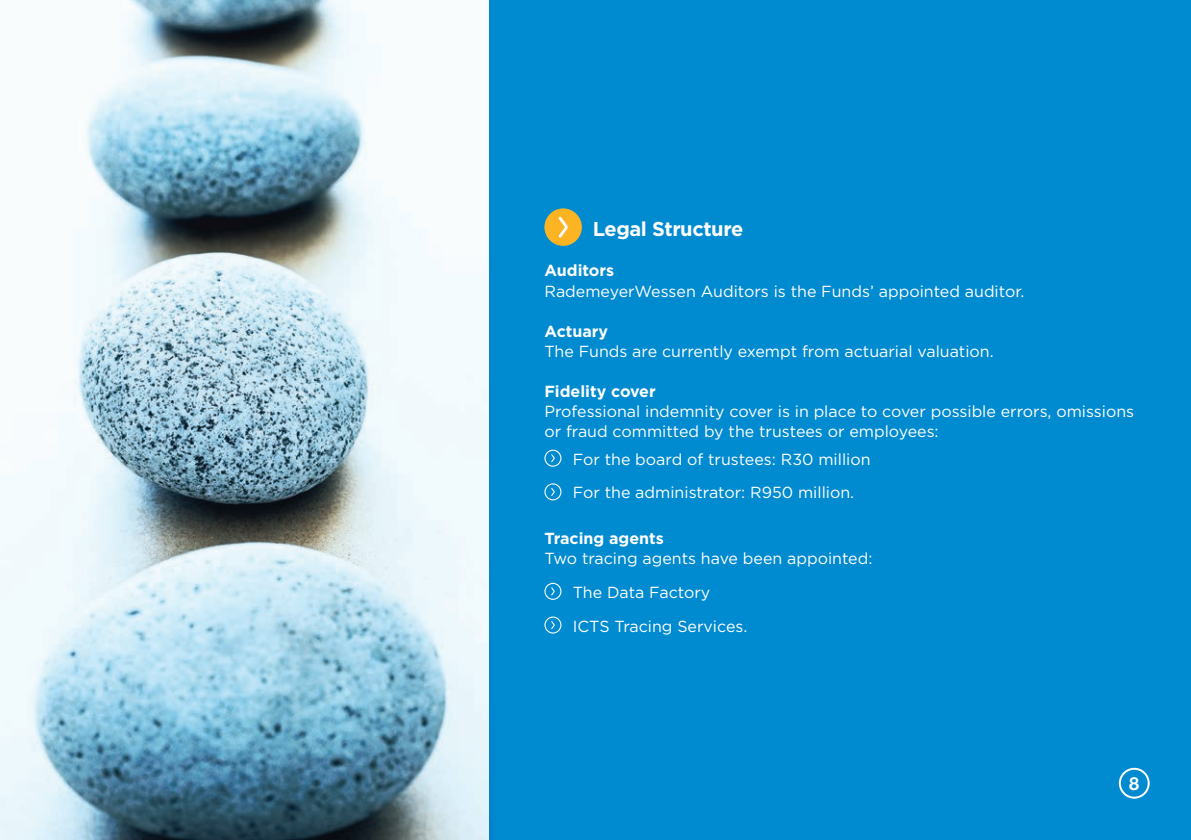
<style>
.page{position:relative;width:1191px;height:840px;background:#fff}
.page>*{position:absolute;margin:0;border:0;box-sizing:border-box;transform-origin:0 0}
.t1{font:700 20px "Gotham";letter-spacing:-.02em;color:#fff}
.t2{font:700 18px "Helvetica Neue LT Std";color:#fff}
.t3{font:16px/33.6px "Gotham";color:#fff}
.t4{font:700 16px "Gotham";color:#fff}
</style>
<div class="page">
<img style="left:0;top:0;width:489px;height:839px">
<div style="left:489px;top:0;width:702px;height:839px;background:#008ad0"></div>
<div style="left:544px;top:208px;width:38px;height:38px;background:#fcb423;border-radius:50%"></div>
<svg style="left:558px;top:217px;width:9px;height:20px"></svg>
<svg style="left:544px;top:449px;width:17px;height:17px"></svg>
<svg style="left:544px;top:483px;width:17px;height:17px"></svg>
<svg style="left:544px;top:582px;width:17px;height:17px"></svg>
<svg style="left:544px;top:616px;width:17px;height:17px"></svg>
<div style="left:1118px;top:767px;width:31px;height:31px;border:2px solid #fff;border-radius:50%"></div>
<p class="t1" style="left:592px;top:216px;width:152px">Legal Structure</p>
<p class="t4" style="left:544px;top:260px;width:71px">Auditors</p>
<p class="t3" style="left:544px;top:273px;width:481px">RademeyerWessen Auditors is the Funds’ appointed auditor.</p>
<p class="t4" style="left:544px;top:320px;width:65px">Actuary</p>
<p class="t3" style="left:544px;top:333px;width:451px">The Funds are currently exempt from actuarial valuation.</p>
<p class="t4" style="left:544px;top:380px;width:113px">Fidelity cover</p>
<p class="t3" style="left:544px;top:400px;width:591px;line-height:20px">Professional indemnity cover is in place to cover possible errors, omissions or fraud committed by the trustees or employees:</p>
<p class="t3" style="left:573px;top:441px;width:299px">For the board of trustees: R30 million<br>For the administrator: R950 million.</p>
<p class="t4" style="left:544px;top:527px;width:121px">Tracing agents</p>
<p class="t3" style="left:573px;top:541px;width:301px;text-indent:-28px">Two tracing agents have been appointed:<br>The Data Factory<br>ICTS Tracing Services.</p>
<p class="t2" style="left:1129px;top:771px;width:12px">8</p>
</div>
